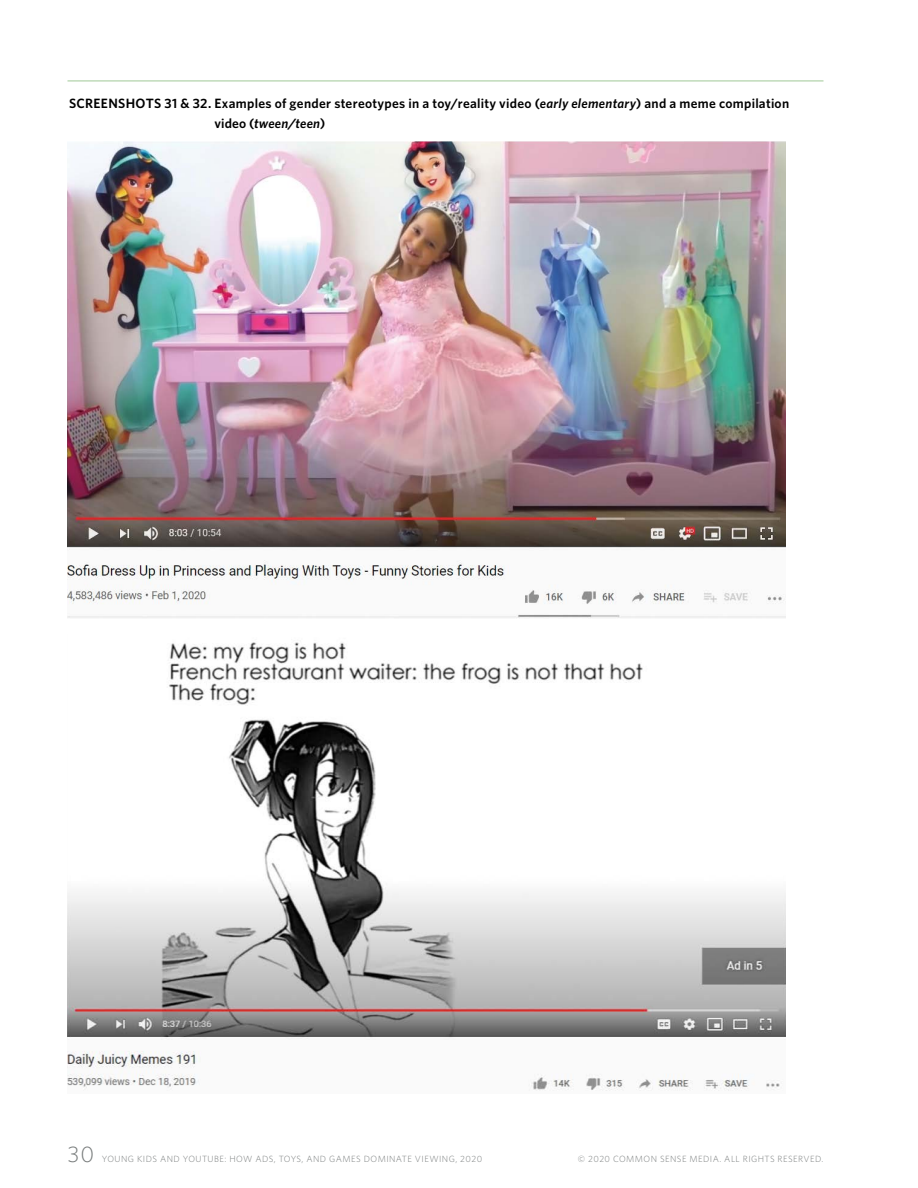
<style>
.page{position:relative;width:918px;height:1188px;background:#fff}
.page>*{position:absolute;margin:0;border:0;box-sizing:border-box;transform-origin:0 0}
.t1{font:300 22.5px "Whitney";color:#767a7a}
.t2{font:600 13.5px/19.5px "Whitney";letter-spacing:.02em;color:#000}
.t3{font:300 9px "Whitney";letter-spacing:.05em;color:#767a7a}
.s1{font-style:italic}
</style>
<div class="page">
<hr style="left:68px;top:81px;width:756px;height:1px;background:#9fc897">
<img style="left:68px;top:142px;width:718px;height:476px">
<img style="left:68px;top:642px;width:718px;height:449px">
<p class="t2" style="left:215px;top:93px;width:576px;text-indent:-146px">SCREENSHOTS 31 &amp; 32. Examples of gender stereotypes in a toy/reality video (<span class="s1">early elementary</span>) and a meme compilation video (<span class="s1">tween/teen</span>)</p>
<h1 class="t1" style="left:68px;top:1141px;width:28px">30</h1>
<p class="t3" style="left:102px;top:1153px;width:382px">YOUNG KIDS AND YOUTUBE: HOW ADS, TOYS, AND GAMES DOMINATE VIEWING, 2020</p>
<p class="t3" style="left:578px;top:1153px;width:247px">© 2020 COMMON SENSE MEDIA. ALL RIGHTS RESERVED.</p>
</div>
